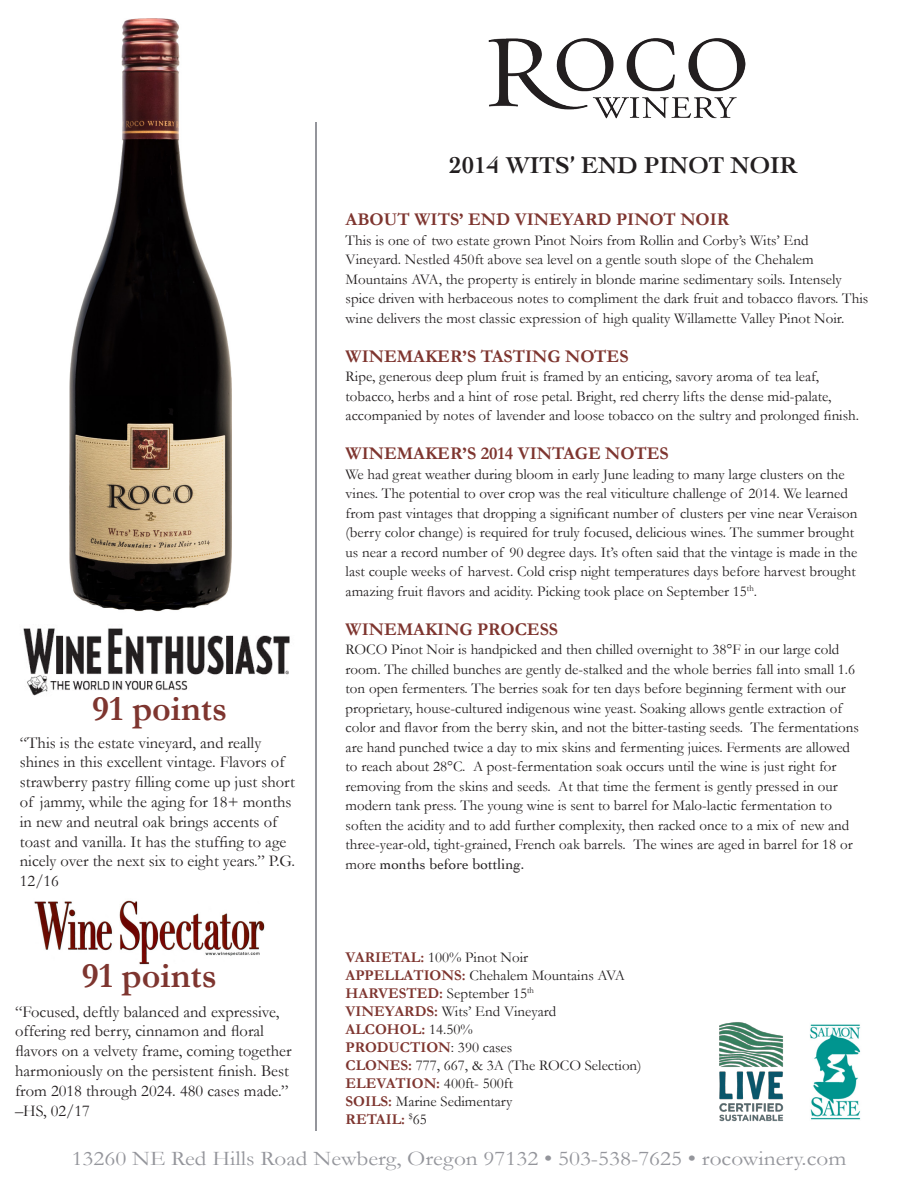
<style>
.page{position:relative;width:918px;height:1188px;background:#fff}
.page>*{position:absolute;margin:0;border:0;box-sizing:border-box;transform-origin:0 0}
.t1{font:700 36px "Garamond";color:#7e352f}
.t2{font:700 24px "Cochin";color:#231f20}
.t3{font:21px "Garamond";color:#94959b;scale:1.11 1}
.t4{font:700 18px "Garamond";color:#7e352f}
.t5{font:16.5px/19.8px "Garamond";color:#231f20}
.t6{font:15px/19.5px "Garamond";color:#231f20}
.t7{font:700 15px "Garamond";color:#7e352f}
.s1{font-family:"Cochin"}
.s2{font-weight:700;color:#7e352f}
.s3{font-weight:400;color:#231f20}
</style>
<div class="page">
<img style="left:488px;top:38px;width:257px;height:81px">
<hr style="left:316px;top:122px;width:1px;height:1009px;background:#94959b">
<img style="left:69px;top:19px;width:163px;height:593px">
<img style="left:23px;top:628px;width:267px;height:68px">
<img style="left:809px;top:1024px;width:52px;height:96px">
<img style="left:719px;top:1022px;width:65px;height:100px">
<img style="left:34px;top:900px;width:231px;height:65px">
<p class="t1" style="left:92px;top:687px;width:137px">91 points</p>
<p class="t5" style="left:20px;top:732px;width:277px">“This is the estate vineyard, and really shines in this excellent vintage. Flavors of strawberry pastry filling come up just short of jammy, while the aging for 18+ months in new and neutral oak brings accents of toast and vanilla. It has the stuffing to age nicely over the next six to eight years.” P.G.<br>12/16</p>
<p class="t1" style="left:82px;top:954px;width:137px">91 points</p>
<p class="t5" style="left:15px;top:1001px;width:278px">“Focused, deftly balanced and expressive, offering red berry, cinnamon and floral flavors on a velvety frame, coming together harmoniously on the persistent finish. Best from 2018 through 2024. 480 cases made.”</p>
<p class="t5" style="left:15px;top:1100px;width:77px">–HS, 02/17</p>
<p class="t2" style="left:450px;top:149px;width:349px">2014 WITS’ END PINOT NOIR</p>
<p class="t4" style="left:346px;top:209px;width:385px">ABOUT WITS’ END VINEYARD PINOT NOIR</p>
<p class="t6" style="left:346px;top:230px;width:465px">This is one of two estate grown Pinot Noirs from Rollin and Corby’s Wits’ End</p>
<p class="t6" style="left:346px;top:249px;width:470px">Vineyard. Nestled 450ft above sea level on a gentle south slope of the Chehalem</p>
<p class="t6" style="left:346px;top:269px;width:524px">Mountains AVA, the property is entirely in blonde marine sedimentary soils. Intensely spice driven with herbaceous notes to compliment the dark fruit and tobacco flavors. This wine delivers the most classic expression of high quality Willamette Valley Pinot Noir.</p>
<p class="t4" style="left:346px;top:345px;width:284px">WINEMAKER’S TASTING NOTES</p>
<p class="t6" style="left:346px;top:366px;width:475px">Ripe, generous deep plum fruit is framed by an enticing, savory aroma of tea leaf,</p>
<p class="t6" style="left:346px;top:386px;width:488px">tobacco, herbs and a hint of rose petal. Bright, red cherry lifts the dense mid-palate,</p>
<p class="t6" style="left:346px;top:405px;width:515px">accompanied by notes of lavender and loose tobacco on the sultry and prolonged finish.</p>
<p class="t4" style="left:346px;top:443px;width:325px">WINEMAKER’S 2014 VINTAGE NOTES</p>
<p class="t6" style="left:346px;top:464px;width:513px">We had great weather during bloom in early June leading to many large clusters on the vines. The potential to over crop was the real viticulture challenge of 2014. We learned from past vintages that dropping a significant number of clusters per vine near Veraison (berry color change) is required for truly focused, delicious wines. The summer brought us near a record number of 90 degree days. It’s often said that the vintage is made in the last couple weeks of harvest. Cold crisp night temperatures days before harvest brought amazing fruit flavors and acidity. Picking took place on September 15<sup>th</sup>.</p>
<p class="t4" style="left:346px;top:618px;width:214px">WINEMAKING PROCESS</p>
<p class="t6" style="left:346px;top:639px;width:515px">ROCO Pinot Noir is handpicked and then chilled overnight to 38°F in our large cold room. The chilled bunches are gently de-stalked and the whole berries fall into small 1.6 ton open fermenters. The berries soak for ten days before beginning ferment with our proprietary, house-cultured indigenous wine yeast. Soaking allows gentle extraction of color and flavor from the berry skin, and not the bitter-tasting seeds. The fermentations are hand punched twice a day to mix skins and fermenting juices. Ferments are allowed to reach about 28°C. A post-fermentation soak occurs until the wine is just right for removing from the skins and seeds. At that time the ferment is gently pressed in our modern tank press. The young wine is sent to barrel for Malo-lactic fermentation to soften the acidity and to add further complexity, then racked once to a mix of new and three-year-old, tight-grained, French oak barrels. The wines are aged in barrel for 18 or more <span class="s1">months before bottling.</span></p>
<p class="t6" style="left:346px;top:947px;width:184px"><span class="s2">VARIETAL:</span> 100% Pinot Noir</p>
<p class="t6" style="left:346px;top:965px;width:281px"><span class="s2">APPELLATIONS:</span> Chehalem Mountains AVA</p>
<p class="t6" style="left:346px;top:983px;width:190px"><span class="s2">HARVESTED:</span> September 15<sup>th</sup></p>
<p class="t6" style="left:346px;top:1001px;width:212px"><span class="s2">VINEYARDS:</span> Wits’ End Vineyard</p>
<p class="t7" style="left:346px;top:1020px;width:129px">ALCOHOL: <span class="s3">14.50%</span></p>
<p class="t7" style="left:346px;top:1038px;width:168px">PRODUCTION<span class="s3">: 390 cases</span></p>
<p class="t6" style="left:346px;top:1055px;width:298px"><span class="s2">CLONES:</span> 777, 667, &amp; 3A (The ROCO Selection)</p>
<p class="t6" style="left:346px;top:1073px;width:169px"><span class="s2">ELEVATION:</span> 400ft- 500ft</p>
<p class="t6" style="left:346px;top:1092px;width:168px;line-height:18px"><span class="s2">SOILS:</span> Marine Sedimentary<br><span class="s2">RETAIL:</span> <sup>$</sup>65</p>
<p class="t3" style="left:72px;top:1146px;width:699px">13260 NE Red Hills Road Newberg, Oregon 97132 • 503-538-7625 • rocowinery.com</p>
</div>
